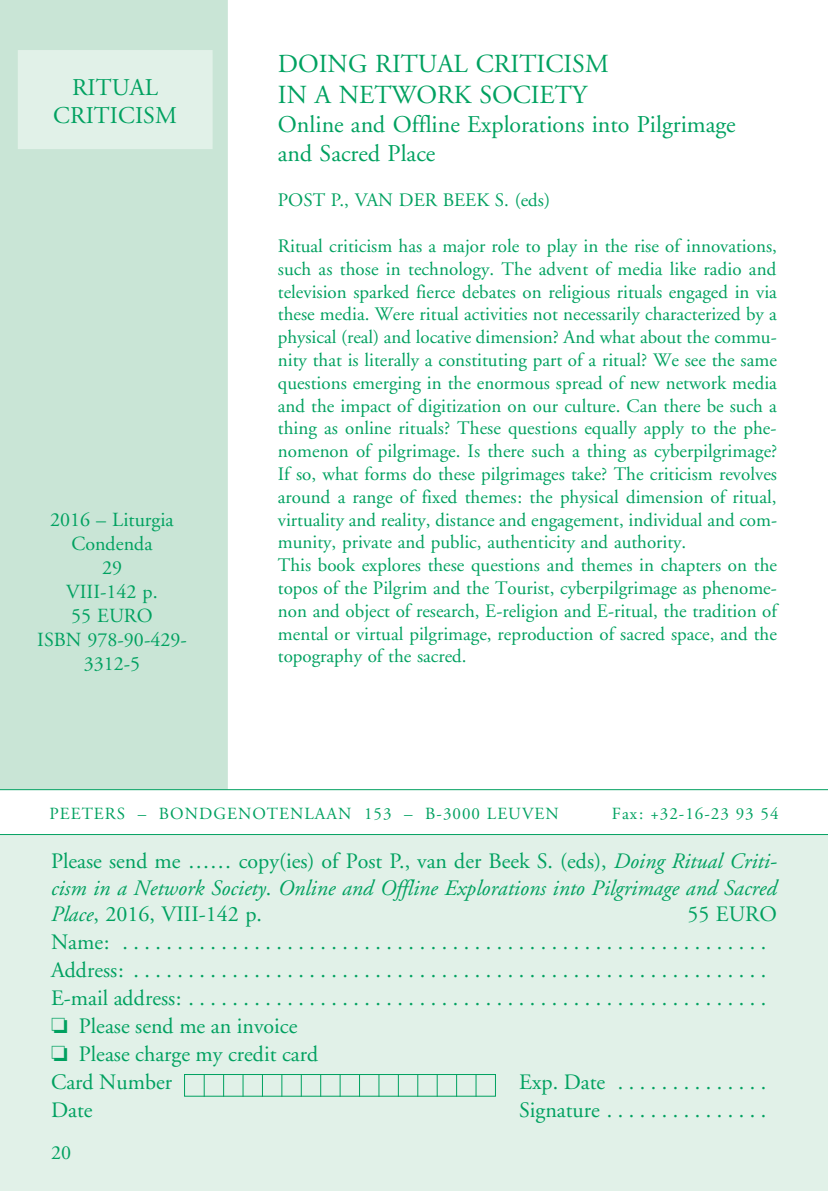
<style>
.page{position:relative;width:828px;height:1191px;background:#fff}
.page>*{position:absolute;margin:0;border:0;box-sizing:border-box;transform-origin:0 0}
.t1{font:26px/31.2px "Basis Garamond";color:#00a160}
.t2{font:24px/28px "Basis Garamond";color:#00a160;text-align:center}
.t3{font:22px/28px "Basis Garamond";color:#00a160}
.t4{font:italic 22px/26.4px "Basis Garamond";color:#00a160;text-align:justify}
.t5{font:20px/24px "Basis Garamond";color:#00a160;text-align:center}
.t6{font:19px/22.8px "Basis Garamond";color:#00a160}
.t7{font:17px "Basis Garamond";letter-spacing:.06em;color:#00a160}
.s1{font-style:normal}
</style>
<div class="page">
<div style="left:0;top:835px;width:828px;height:356px;background:#e1f1e8"></div>
<div style="left:0;top:0;width:228px;height:789px;background:#c9e5d6"></div>
<hr style="left:0;top:834px;width:828px;height:1px;background:#00a160">
<hr style="left:0;top:789px;width:828px;height:1px;background:#00a160">
<div style="left:184px;top:1074px;width:312px;height:22px;border:1px solid #00a160"></div>
<svg style="left:204px;top:1074px;width:1px;height:22px"></svg>
<svg style="left:223px;top:1074px;width:1px;height:22px"></svg>
<svg style="left:243px;top:1074px;width:1px;height:22px"></svg>
<svg style="left:262px;top:1074px;width:1px;height:22px"></svg>
<svg style="left:281px;top:1074px;width:1px;height:22px"></svg>
<svg style="left:301px;top:1074px;width:1px;height:22px"></svg>
<svg style="left:320px;top:1074px;width:1px;height:22px"></svg>
<svg style="left:340px;top:1074px;width:1px;height:22px"></svg>
<svg style="left:359px;top:1074px;width:1px;height:22px"></svg>
<svg style="left:378px;top:1074px;width:1px;height:22px"></svg>
<svg style="left:398px;top:1074px;width:1px;height:22px"></svg>
<svg style="left:417px;top:1074px;width:1px;height:22px"></svg>
<svg style="left:437px;top:1074px;width:1px;height:22px"></svg>
<svg style="left:456px;top:1074px;width:1px;height:22px"></svg>
<svg style="left:476px;top:1074px;width:1px;height:22px"></svg>
<div style="left:19px;top:51px;width:193px;height:97px;background:#e1f1e8"></div>
<div style="left:18px;top:50px;width:195px;height:99px;border:2px solid #e1f1e8"></div>
<p class="t2" style="left:53px;top:75px;width:125px">RITUAL<br>CRITICISM</p>
<p class="t5" style="left:37px;top:510px;width:151px">2016 – Liturgia<br>Condenda<br>29<br>VIII-142 p.<br>55 EURO<br>ISBN 978-90-429-<br>3312-5</p>
<h1 class="t1" style="left:278px;top:50px;width:332px">DOING RITUAL CRITICISM<br>IN A NETWORK SOCIETY</h1>
<p class="t2" style="left:278px;top:112px;width:459px;line-height:28.8px;text-align:left">Online and Offline Explorations into Pilgrimage and Sacred Place</p>
<p class="t6" style="left:278px;top:190px;width:274px">POST P., VAN DER BEEK S. (eds)</p>
<p class="t6" style="left:278px;top:236px;width:501px">Ritual criticism has a major role to play in the rise of innovations, such as those in technology. The advent of media like radio and television sparked fierce debates on religious rituals engaged in via these media. Were ritual activities not necessarily characterized by a physical (real) and locative dimension? And what about the commu&shy;nity that is literally a constituting part of a ritual? We see the same questions emerging in the enormous spread of new network media and the impact of digitization on our culture. Can there be such a thing as online rituals? These questions equally apply to the phe&shy;nomenon of pilgrimage. Is there such a thing as cyberpilgrimage?<br>If so, what forms do these pilgrimages take? The criticism revolves around a range of fixed themes: the physical dimension of ritual, virtuality and reality, distance and engagement, individual and com&shy;munity, private and public, authenticity and authority.<br>This book explores these questions and themes in chapters on the topos of the Pilgrim and the Tourist, cyberpilgrimage as phenome&shy;non and object of research, E-religion and E-ritual, the tradition of mental or virtual pilgrimage, reproduction of sacred space, and the topography of the sacred.</p>
<p class="t7" style="left:49px;top:806px;width:511px">PEETERS – BONDGENOTENLAAN 153 – B-3000 LEUVEN</p>
<p class="t7" style="left:612px;top:806px;width:168px">Fax: +32-16-23 93 54</p>
<p class="t4" style="left:51px;top:850px;width:727px"><span class="s1">Please send me …… copy(ies) of Post P., van der Beek S. (eds),</span> Doing Ritual Criti&shy;cism in a Network Society<span class="s1">.</span> Online and Offline Explorations into Pilgrimage and Sacred Place<span class="s1">, 2016, VIII-142 p.</span></p>
<p class="t3" style="left:51px;top:902px;width:727px;text-indent:636px">55 EURO Name: ...........................................................<br>Address: ..........................................................<br>E-mail address: .....................................................</p>
<p class="t3" style="left:51px;top:1014px;width:248px">□ Please send me an invoice</p>
<p class="t3" style="left:51px;top:1042px;width:269px">□ Please charge my credit card<br>Card Number</p>
<p class="t3" style="left:519px;top:1070px;width:248px">Exp. Date ..............</p>
<p class="t3" style="left:51px;top:1098px;width:43px">Date</p>
<p class="t3" style="left:519px;top:1098px;width:248px">Signature ...............</p>
<p class="t5" style="left:51px;top:1142px;width:22px">20</p>
</div>
